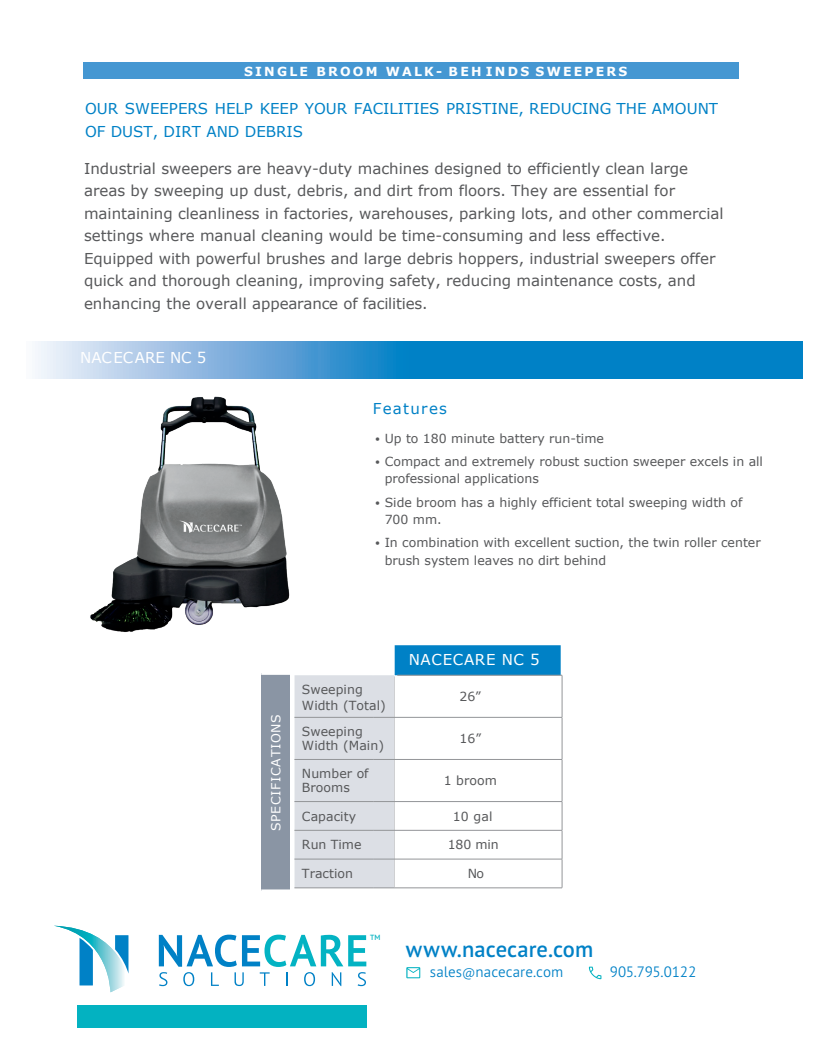
<style>
.page{position:relative;width:818px;height:1043px;background:#fff}
.page>*{position:absolute;margin:0;border:0;box-sizing:border-box;transform-origin:0 0}
.t1{font:600 22.5px "PT Sans Pro";letter-spacing:.005em;color:#0081c6}
.t2{font:15px/22.5px "Verdana";color:#57585a}
.t3{font:15px/23.1px "Verdana";color:#0081c6}
.t4{font:300 15px "PT Sans Pro";color:#0081c6}
.t5{font:15px "Verdana";color:#fff}
.t6{font:15px "Verdana";letter-spacing:.045em;color:#fff}
.t7{font:15px "Verdana";letter-spacing:.085em;color:#0081c6}
.t8{font:12.5px/17.5px "Verdana";color:#57585a}
.t9{font:700 12.5px "Verdana";letter-spacing:.175em;color:#fff}
.t10{font:12.5px "Verdana";letter-spacing:.055em;color:#fff}
.t11{font:600 7.5px "PT Sans Pro";color:#03b2c1}
.s1{font-style:inherit}
.s2{font-family:"PT Sans Pro";font-weight:300}
.s3{font-size:12.5px}
</style>
<div class="page">
<div style="left:77px;top:1005px;width:289px;height:23px;background:#03b2c1"></div>
<svg style="left:159px;top:934px;width:207px;height:32px"></svg>
<svg style="left:159px;top:972px;width:8px;height:14px"></svg>
<svg style="left:183px;top:972px;width:11px;height:14px"></svg>
<svg style="left:211px;top:972px;width:8px;height:13px"></svg>
<svg style="left:234px;top:972px;width:10px;height:14px"></svg>
<svg style="left:260px;top:972px;width:10px;height:13px"></svg>
<svg style="left:286px;top:972px;width:1px;height:13px"></svg>
<svg style="left:304px;top:972px;width:11px;height:14px"></svg>
<svg style="left:332px;top:972px;width:9px;height:14px"></svg>
<svg style="left:357px;top:972px;width:9px;height:14px"></svg>
<svg style="left:54px;top:925px;width:74px;height:67px"></svg>
<svg style="left:406px;top:967px;width:14px;height:11px"></svg>
<svg style="left:589px;top:966px;width:12px;height:13px"></svg>
<svg style="left:35px;top:341px;width:767px;height:37px;background:#3d9ad1"></svg>
<div style="left:83px;top:62px;width:655px;height:17px;background:#4597d2"></div>
<hr style="left:294px;top:887px;width:79px;height:1px;background:#939598">
<hr style="left:373px;top:887px;width:189px;height:1px;background:#939598">
<svg style="left:294px;top:645px;width:269px;height:242px"></svg>
<hr style="left:294px;top:717px;width:79px;height:1px;background:#939598">
<hr style="left:294px;top:759px;width:79px;height:1px;background:#939598">
<div style="left:261px;top:673px;width:29px;height:218px;background:#8a95a4"></div>
<hr style="left:261px;top:889px;width:29px;height:3px;background:#fff">
<svg style="left:261px;top:673px;width:29px;height:2px"></svg>
<img style="left:90px;top:396px;width:200px;height:236px">
<p class="t9" style="left:244px;top:62px;width:385px"><span class="s1">SINGLE</span> BROOM WALK- BEH INDS <span class="s1">S</span>WEEPERS</p>
<p class="t3" style="left:85px;top:97px;width:634px">OUR SWEEPERS HELP KEEP YOUR FACILITIES PRISTINE, REDUCING THE AMOUNT<br>OF DUST, DIRT AND DEBRIS</p>
<p class="t2" style="left:84px;top:157px;width:641px">Industrial sweepers are heavy-duty machines designed to efficiently clean large areas by sweeping up dust, debris, and dirt from floors. They are essential for maintaining cleanliness in factories, warehouses, parking lots, and other commercial settings where manual cleaning would be time-consuming and less effective.<br>Equipped with powerful brushes and large debris hoppers, industrial sweepers offer quick and thorough cleaning, improving safety, reducing maintenance costs, and enhancing the overall appearance of facilities.</p>
<p class="t5" style="left:80px;top:347px;width:128px">NAC EC ARE NC 5</p>
<p class="t7" style="left:373px;top:398px;width:76px">Features</p>
<p class="t8" style="left:374px;top:429px;width:231px"><span class="s2">•</span> Up to 180 minute battery run-time</p>
<p class="t8" style="left:384px;top:452px;width:380px;text-indent:-10px"><span class="s2">•</span> Compact and extremely robust suction sweeper excels in all professional applications</p>
<p class="t8" style="left:384px;top:493px;width:359px;text-indent:-10px"><span class="s2">•</span> Side broom has a highly efficient total sweeping width of<br>700 mm.</p>
<p class="t8" style="left:384px;top:534px;width:377px;text-indent:-10px"><span class="s2">•</span> In combination with excellent suction, the twin roller center brush system leaves no dirt behind</p>
<p class="t10" style="left:267px;top:831px;width:119px;rotate:-90deg">SPECIFICATIONS</p>
<p class="t6" style="left:408px;top:649px;width:133px">NACECARE NC 5</p>
<p class="t8" style="left:302px;top:681px;width:85px;line-height:15.9px">Sweeping<br>Width (Total)</p>
<p class="t8" style="left:459px;top:687px;width:23px">26”</p>
<p class="t8" style="left:302px;top:725px;width:84px;line-height:13.4px">Sweeping<br>Width (Main)</p>
<p class="t8" style="left:459px;top:729px;width:23px">16”</p>
<p class="t8" style="left:302px;top:767px;width:68px;line-height:13.4px">Number of<br>Brooms</p>
<p class="t8" style="left:444px;top:771px;width:55px">1 broom</p>
<p class="t8" style="left:302px;top:807px;width:56px">Capacity</p>
<p class="t8" style="left:452px;top:807px;width:41px">10 gal</p>
<p class="t8" style="left:302px;top:835px;width:61px">Run Time</p>
<p class="t8" style="left:448px;top:835px;width:52px">180 min</p>
<p class="t8" style="left:302px;top:864px;width:53px">Traction</p>
<p class="t8" style="left:468px;top:864px;width:18px">No</p>
<p class="t11" style="left:370px;top:932px;width:12px">TM</p>
<h1 class="t1" style="left:406px;top:934px;width:189px">www.nacecare.com</h1>
<p class="t4" style="left:430px;top:961px;width:135px">sales<span class="s3">@</span>nacecare.com</p>
<p class="t4" style="left:609px;top:961px;width:88px">905.795.0122</p>
</div>
